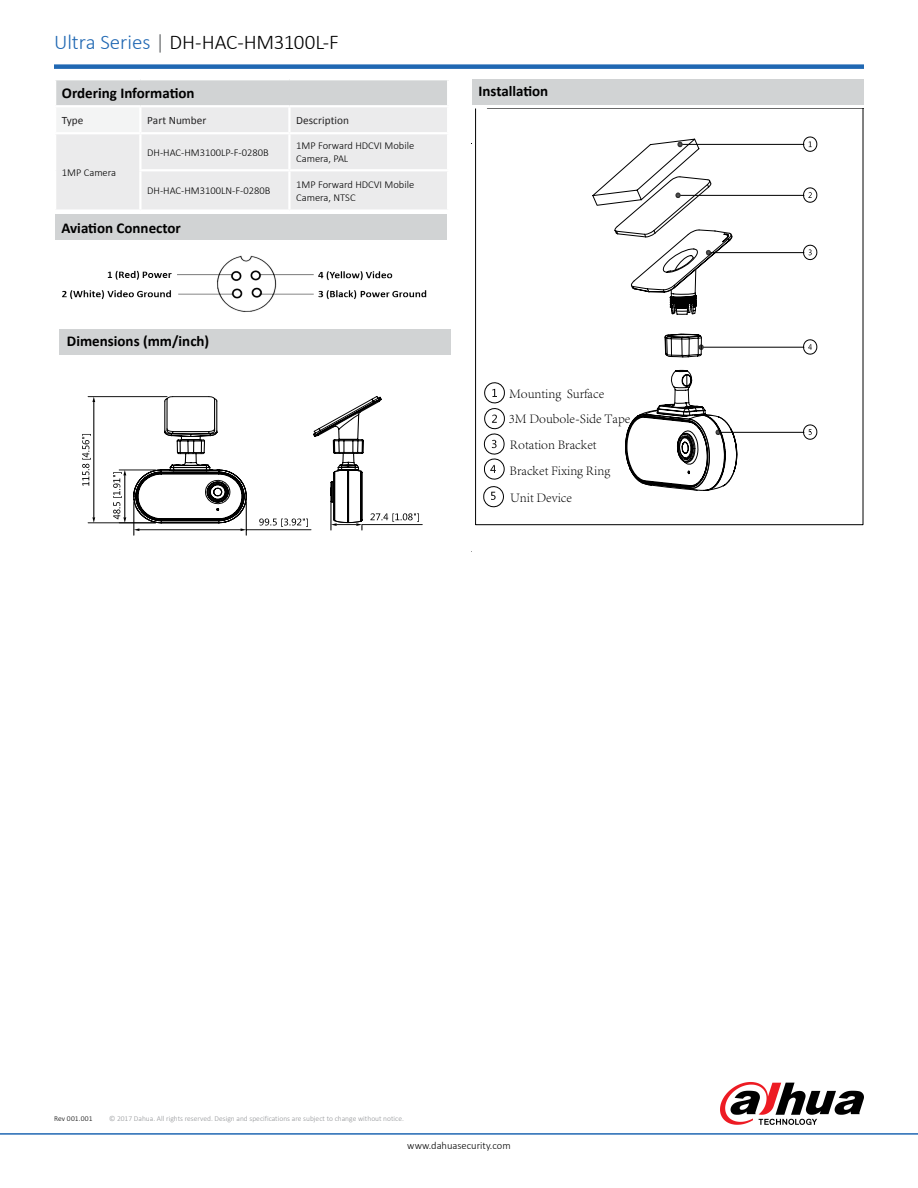
<style>
.page{position:relative;width:918px;height:1188px;background:#fff}
.page>*{position:absolute;margin:0;border:0;box-sizing:border-box;transform-origin:0 0}
.t1{font:300 21px "Calibri";color:#000}
.t2{font:700 15px "Calibri";color:#000}
.t3{font:13.5px/24.8px "Adobe Song Std Light GBK EUC H";color:#000}
.t4{font:11.25px "Calibri";letter-spacing:.005em;color:#242324}
.t5{font:300 10.5px/12.6px "Calibri";color:#000}
.t6{font:300 7.5px "Calibri";color:#939598}
.t7{font:300 7.5px "Calibri";letter-spacing:.015em;color:#000}
.s1{color:#2068b3}
.s2{color:#626466}
</style>
<div class="page">
<hr style="left:0;top:1133px;width:918px;height:2px;background:#2068b3">
<div style="left:54px;top:64px;width:810px;height:5px;background:#2068b3"></div>
<div style="left:55px;top:79px;width:393px;height:27px;background:#d1d3d4"></div>
<div style="left:56px;top:107px;width:391px;height:102px;background:#ebebec"></div>
<hr style="left:447px;top:80px;width:2px;height:25px;background:#fff">
<hr style="left:140px;top:105px;width:149px;height:2px;background:#fff">
<hr style="left:289px;top:105px;width:160px;height:2px;background:#fff">
<hr style="left:140px;top:132px;width:149px;height:2px;background:#fff">
<hr style="left:139px;top:169px;width:150px;height:2px;background:#fff">
<hr style="left:54px;top:78px;width:86px;height:2px;background:#fff">
<hr style="left:140px;top:78px;width:149px;height:2px;background:#fff">
<hr style="left:289px;top:78px;width:160px;height:2px;background:#fff">
<hr style="left:288px;top:134px;width:3px;height:35px;background:#fff">
<hr style="left:288px;top:171px;width:3px;height:38px;background:#fff">
<hr style="left:289px;top:132px;width:160px;height:2px;background:#fff">
<hr style="left:289px;top:169px;width:160px;height:2px;background:#fff">
<hr style="left:54px;top:132px;width:86px;height:2px;background:#fff">
<hr style="left:139px;top:134px;width:3px;height:35px;background:#fff">
<hr style="left:139px;top:171px;width:3px;height:38px;background:#fff">
<hr style="left:54px;top:80px;width:2px;height:25px;background:#fff">
<hr style="left:54px;top:105px;width:86px;height:2px;background:#fff">
<hr style="left:139px;top:107px;width:3px;height:25px;background:#fff">
<hr style="left:288px;top:107px;width:3px;height:25px;background:#fff">
<svg style="left:720px;top:1082px;width:144px;height:43px"></svg>
<div style="left:59px;top:329px;width:392px;height:26px;background:#d1d3d4"></div>
<hr style="left:134px;top:502px;width:1px;height:33px;background:#000">
<hr style="left:246px;top:502px;width:1px;height:33px;background:#000">
<hr style="left:246px;top:529px;width:65px;height:1px;background:#000">
<svg style="left:82px;top:397px;width:171px;height:134px"></svg>
<svg style="left:259px;top:396px;width:163px;height:134px"></svg>
<div style="left:56px;top:215px;width:391px;height:25px;background:#d1d3d4"></div>
<img style="left:62px;top:255px;width:365px;height:57px">
<div style="left:472px;top:80px;width:392px;height:25px;background:#d1d3d4"></div>
<svg style="left:471px;top:108px;width:393px;height:444px"></svg>
<svg style="left:803px;top:135px;width:14px;height:4px"></svg>
<svg style="left:615px;top:441px;width:124px;height:49px"></svg>
<svg style="left:593px;top:139px;width:224px;height:302px"></svg>
<svg style="left:484px;top:380px;width:20px;height:130px"></svg>
<h1 class="t1" style="left:54px;top:29px;width:286px"><span class="s1">Ultra Series</span> <span class="s2">|</span> DH-HAC-HM3100L-F</h1>
<h2 class="t2" style="left:62px;top:84px;width:134px">Ordering Information</h2>
<p class="t4" style="left:62px;top:113px;width:23px">Type</p>
<p class="t4" style="left:147px;top:113px;width:61px">Part Number</p>
<p class="t4" style="left:296px;top:113px;width:54px">Description</p>
<p class="t5" style="left:62px;top:166px;width:56px">1MP Camera</p>
<p class="t5" style="left:147px;top:146px;width:123px">DH-HAC-HM3100LP-F-0280B</p>
<p class="t5" style="left:296px;top:140px;width:120px">1MP Forward HDCVI Mobile<br>Camera, PAL</p>
<p class="t5" style="left:147px;top:185px;width:125px">DH-HAC-HM3100LN-F-0280B</p>
<p class="t5" style="left:296px;top:178px;width:120px">1MP Forward HDCVI Mobile<br>Camera, NTSC</p>
<h2 class="t2" style="left:62px;top:219px;width:121px">Aviation Connector</h2>
<h2 class="t2" style="left:67px;top:332px;width:144px">Dimensions (mm/inch)</h2>
<h2 class="t2" style="left:478px;top:82px;width:71px">Installation</h2>
<p class="t3" style="left:509px;top:382px;width:123px">Mounting Surface<br>3M Doubole-Side Tape</p>
<p class="t3" style="left:510px;top:432px;width:88px">Rotation Bracket</p>
<p class="t3" style="left:510px;top:458px;width:102px">Bracket Fixing Ring</p>
<p class="t3" style="left:510px;top:485px;width:63px">Unit Device</p>
<p class="t7" style="left:54px;top:1113px;width:40px">Rev 001.001</p>
<p class="t6" style="left:109px;top:1113px;width:296px">© 2017 Dahua. All rights reserved. Design and specifications are subject to change without notice.</p>
<p class="t5" style="left:407px;top:1139px;width:105px">www.dahuasecurity.com</p>
</div>
